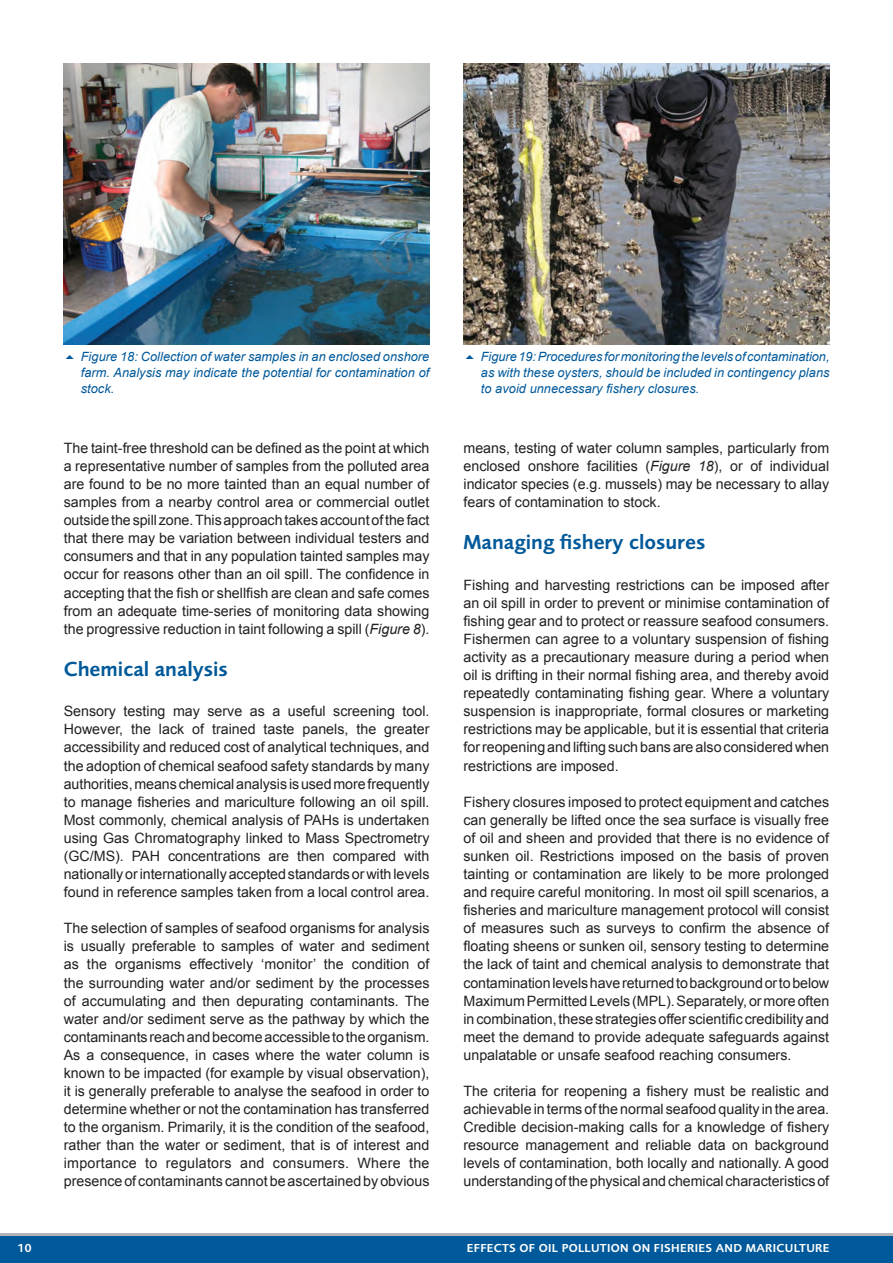
<style>
.page{position:relative;width:893px;height:1263px;background:#fff}
.page>*{position:absolute;margin:0;border:0;box-sizing:border-box;transform-origin:0 0}
.t1{font:600 21px "Foundry Sans";color:#00599a}
.t2{font:14.25px/18.1px "Arial";color:#231f20;text-align:justify}
.t3{font:italic 12.75px/15.8px "Arial";letter-spacing:.005em;color:#00599a;text-align:justify}
.t4{font:600 12px "Foundry Sans";letter-spacing:.025em;color:#fff}
.s1{font-style:italic}
</style>
<div class="page">
<svg style="left:0;top:1233px;width:892px;height:30px;background:#11629c"></svg>
<img style="left:64px;top:64px;width:365px;height:280px">
<img style="left:464px;top:64px;width:366px;height:280px">
<p class="t3" style="left:81px;top:349px;width:350px">Figure 18: Collection of water samples in an enclosed onshore farm. Analysis may indicate the potential for contamination of stock.</p>
<p class="t3" style="left:481px;top:349px;width:350px">Figure 19: Procedures for monitoring the levels of contamination, as with these oysters, should be included in contingency plans to avoid unnecessary fishery closures.</p>
<p class="t2" style="left:64px;top:439px;width:367px">The taint-free threshold can be defined as the point at which a representative number of samples from the polluted area are found to be no more tainted than an equal number of samples from a nearby control area or commercial outlet outsidethespill zone.Thisapproachtakesaccountofthefact that there may be variation between individual testers and consumers and that in any population tainted samples may occur for reasons other than an oil spill. The confidence in accepting that the fish or shellfish are clean and safe comes from an adequate time-series of monitoring data showing the progressive reduction in taint following a spill (<span class="s1">Figure 8</span>).</p>
<h1 class="t1" style="left:64px;top:657px;width:165px">Chemical analysis</h1>
<p class="t2" style="left:64px;top:702px;width:367px">Sensory testing may serve as a useful screening tool.<br>However, the lack of trained taste panels, the greater accessibility and reduced cost of analytical techniques, and the adoption of chemical seafood safety standards by many authorities,means chemicalanalysis isusedmorefrequently to manage fisheries and mariculture following an oil spill.<br>Most commonly, chemical analysis of PAHs is undertaken using Gas Chromatography linked to Mass Spectrometry (GC/MS). PAH concentrations are then compared with nationallyorinternationallyacceptedstandardsorwithlevels found in reference samples taken from a local control area.</p>
<p class="t2" style="left:64px;top:919px;width:367px">The selection of samples of seafood organisms for analysis is usually preferable to samples of water and sediment as the organisms effectively ‘monitor’ the condition of the surrounding water and/or sediment by the processes of accumulating and then depurating contaminants. The water and/or sediment serve as the pathway by which the contaminants reachandbecomeaccessibletotheorganism.<br>As a consequence, in cases where the water column is known to be impacted (for example by visual observation), it is generally preferable to analyse the seafood in order to determine whether or not the contamination has transferred to the organism. Primarily, it is the condition of the seafood, rather than the water or sediment, that is of interest and importance to regulators and consumers. Where the presence of contaminants cannot be ascertained by obvious</p>
<p class="t2" style="left:463px;top:439px;width:367px">means, testing of water column samples, particularly from enclosed onshore facilities (<span class="s1">Figure 18</span>), or of individual indicator species (e.g. mussels) may be necessary to allay fears of contamination to stock.</p>
<h1 class="t1" style="left:463px;top:530px;width:243px">Managing fishery closures</h1>
<p class="t2" style="left:463px;top:576px;width:367px">Fishing and harvesting restrictions can be imposed after an oil spill in order to prevent or minimise contamination of fishing gear and to protect or reassure seafood consumers.<br>Fishermen can agree to a voluntary suspension of fishing activity as a precautionary measure during a period when oil is drifting in their normal fishing area, and thereby avoid repeatedly contaminating fishing gear. Where a voluntary suspension is inappropriate, formal closures or marketing restrictions may be applicable, but it is essential that criteria forreopening andliftingsuchbansarealsoconsideredwhen restrictions are imposed.</p>
<p class="t2" style="left:463px;top:793px;width:367px">Fishery closures imposed to protect equipment and catches can generally be lifted once the sea surface is visually free of oil and sheen and provided that there is no evidence of sunken oil. Restrictions imposed on the basis of proven tainting or contamination are likely to be more prolonged and require careful monitoring. In most oil spill scenarios, a fisheries and mariculture management protocol will consist of measures such as surveys to confirm the absence of floating sheens or sunken oil, sensory testing to determine the lack of taint and chemical analysis to demonstrate that contaminationlevelshavereturnedtobackgroundortobelow MaximumPermittedLevels (MPL).Separately,ormoreoften incombination,thesestrategiesoffer scientific credibilityand meet the demand to provide adequate safeguards against unpalatable or unsafe seafood reaching consumers.</p>
<p class="t2" style="left:463px;top:1082px;width:367px">The criteria for reopening a fishery must be realistic and achievable in terms of the normal seafood quality in the area.<br>Credible decision-making calls for a knowledge of fishery resource management and reliable data on background levels of contamination, both locally and nationally. A good understandingofthephysicalandchemical characteristicsof</p>
<p class="t4" style="left:18px;top:1241px;width:15px">10</p>
<p class="t4" style="left:467px;top:1241px;width:364px">EFFECTS OF OIL POLLUTION ON FISHERIES AND MARICULTURE</p>
</div>
